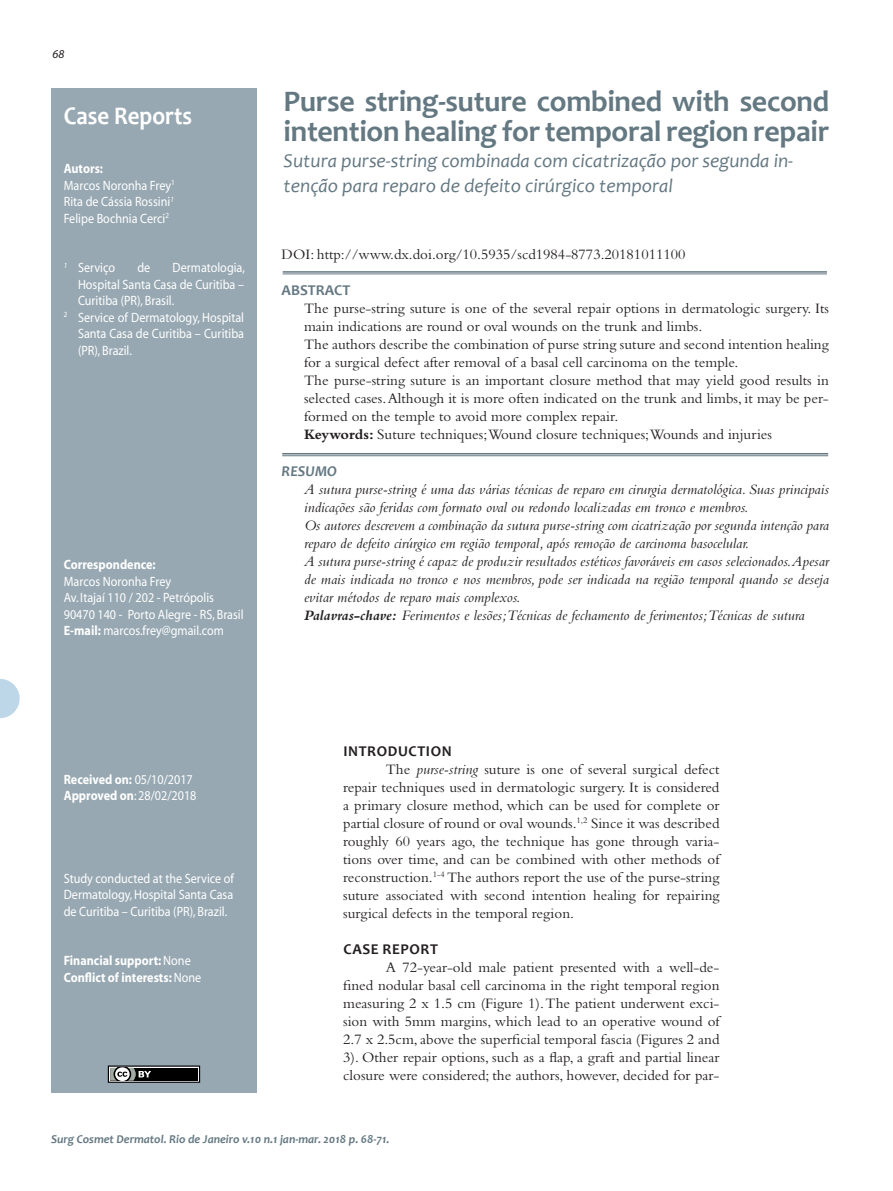
<style>
.page{position:relative;width:893px;height:1191px;background:#fff}
.page>*{position:absolute;margin:0;border:0;box-sizing:border-box;transform-origin:0 0}
.t1{font:700 30px/30px "Candara";letter-spacing:-.01em;color:#647882}
.t2{font:700 25.5px "Candara";color:#fff;scale:.9 1}
.t3{font:italic 19.5px/25.5px "Candara";color:#647882}
.Surgical-ING_-_2016{font:15px/18px "Bembo";color:#231f20;text-align:justify}
.t4{font:italic 15px/18px "Bembo";color:#231f20}
.Surgical-ING_-_2016-2{font:700 15px "Candara";letter-spacing:.04em;color:#231f20}
.t5{font:700 15px "Candara";color:#647882}
.t6{font:italic 700 15px "Candara";color:#647882}
.t7{font:13.5px/16.5px "Myriad";color:#fff;text-align:justify;scale:.9 1}
.t8{font:700 13.5px "Myriad";color:#fff;scale:.9 1}
.t9{font:italic 700 12px "Candara";color:#647882}
.t10{font:italic 12px "Myriad";color:#231f20}
.s1{font-weight:700}
.s2{font-weight:400}
.s3{font-style:italic}
</style>
<div class="page">
<div style="left:51px;top:89px;width:206px;height:1004px;background:#97a8b2"></div>
<hr style="left:283px;top:271px;width:544px;height:2px;background:#647882">
<hr style="left:283px;top:274px;width:544px;height:1px;background:#647882">
<hr style="left:282px;top:453px;width:546px;height:1px;background:#647882">
<hr style="left:282px;top:455px;width:546px;height:1px;background:#647882">
<svg style="left:0;top:679px;width:20px;height:39px"></svg>
<svg style="left:108px;top:1065px;width:92px;height:17px;background:#4b4c4c"></svg>
<p class="t10" style="left:53px;top:48px;width:13px">68</p>
<p class="t2" style="left:64px;top:99px;width:144px">Case Reports</p>
<p class="t8" style="left:64px;top:162px;width:45px">Autors:</p>
<p class="t7" style="left:64px;top:177px;width:125px">Marcos Noronha Frey<sup>1</sup></p>
<p class="t7" style="left:64px;top:194px;width:124px">Rita de Cássia Rossini<sup>1</sup></p>
<p class="t7" style="left:64px;top:210px;width:118px">Felipe Bochnia Cerci<sup>2</sup></p>
<p class="t7" style="left:64px;top:260px;width:59px"><sup>1</sup> Serviço</p>
<p class="t7" style="left:137px;top:260px;width:16px">de</p>
<p class="t7" style="left:78px;top:260px;width:187px;text-indent:95px">Dermatologia, Hospital Santa Casa de Curitiba – Curitiba (PR), Brasil.</p>
<p class="t7" style="left:78px;top:309px;width:186px;text-indent:-14px"><sup>2</sup> Service of Dermatology, Hospital Santa Casa de Curitiba – Curitiba (PR), Brazil.</p>
<p class="t8" style="left:64px;top:558px;width:104px">Correspondence:</p>
<p class="t7" style="left:64px;top:573px;width:121px">Marcos Noronha Frey</p>
<p class="t7" style="left:64px;top:590px;width:169px">Av. Itajaí 110 / 202 - Petrópolis</p>
<p class="t7" style="left:64px;top:606px;width:201px">90470 140 - Porto Alegre - RS, Brasil</p>
<p class="t7" style="left:64px;top:623px;width:179px"><span class="s1">E-mail:</span> marcos.frey@gmail.com</p>
<p class="t1" style="left:284px;top:86px;width:547px">Purse string-suture combined with second intention healing for temporal region repair</p>
<p class="t3" style="left:284px;top:147px;width:511px">Sutura purse-string combinada com cicatrização por segunda in&shy;tenção para reparo de defeito cirúrgico temporal</p>
<p class="Surgical-ING_-_2016" style="left:282px;top:245px;width:405px">DOI: http://www.dx.doi.org/10.5935/scd1984-8773.20181011100</p>
<p class="t5" style="left:282px;top:281px;width:70px">ABSTRACT</p>
<p class="Surgical-ING_-_2016" style="left:304px;top:299px;width:526px">The purse-string suture is one of the several repair options in dermatologic surgery. Its main indications are round or oval wounds on the trunk and limbs.</p>
<p class="Surgical-ING_-_2016" style="left:304px;top:335px;width:526px">The authors describe the combination of purse string suture and second intention healing for a surgical defect after removal of a basal cell carcinoma on the temple.</p>
<p class="Surgical-ING_-_2016" style="left:304px;top:371px;width:526px">The purse-string suture is an important closure method that may yield good results in selected cases. Although it is more often indicated on the trunk and limbs, it may be per&shy;formed on the temple to avoid more complex repair.</p>
<p class="Surgical-ING_-_2016" style="left:304px;top:425px;width:469px"><span class="s1">Keywords:</span> Suture techniques;Wound closure techniques;Wounds and injuries</p>
<p class="t6" style="left:282px;top:461px;width:57px">RESUMO</p>
<p class="t4" style="left:304px;top:479px;width:526px">A sutura purse-string é uma das várias técnicas de reparo em cirurgia dermatológica. Suas principais indicações são feridas com formato oval ou redondo localizadas em tronco e membros.</p>
<p class="t4" style="left:304px;top:515px;width:526px">Os autores descrevem a combinação da sutura purse-string com cicatrização por segunda intenção para reparo de defeito cirúrgico em região temporal, após remoção de carcinoma basocelular.</p>
<p class="t4" style="left:304px;top:551px;width:526px;text-align:justify">A sutura purse-string é capaz de produzir resultados estéticos favoráveis em casos selecionados. Apesar de mais indicada no tronco e nos membros, pode ser indicada na região temporal quando se deseja evitar métodos de reparo mais complexos.</p>
<p class="t4" style="left:304px;top:605px;width:502px"><span class="s1">Palavras-chave:</span> Ferimentos e lesões;Técnicas de fechamento de ferimentos; Técnicas de sutura</p>
<p class="t8" style="left:64px;top:772px;width:145px">Received on: <span class="s2">05/10/2017</span></p>
<p class="t7" style="left:64px;top:788px;width:149px"><span class="s1">Approved on</span>: 28/02/2018</p>
<p class="t7" style="left:64px;top:870px;width:191px">Study conducted at the Service of Dermatology, Hospital Santa Casa de Curitiba – Curitiba (PR), Brazil.</p>
<p class="t8" style="left:64px;top:954px;width:143px">Financial support: <span class="s2">None</span></p>
<p class="t8" style="left:64px;top:970px;width:154px">Conflict of interests: <span class="s2">None</span></p>
<p class="Surgical-ING_-_2016-2" style="left:343px;top:742px;width:110px">INTRODUCTION</p>
<p class="Surgical-ING_-_2016" style="left:343px;top:760px;width:378px;text-indent:43px">The <span class="s3">purse-string</span> suture is one of several surgical defect repair techniques used in dermatologic surgery. It is considered a primary closure method, which can be used for complete or partial closure of round or oval wounds.<sup>1,2</sup> Since it was described roughly 60 years ago, the technique has gone through varia&shy;tions over time, and can be combined with other methods of reconstruction.<sup>1-4</sup> The authors report the use of the purse-string suture associated with second intention healing for repairing surgical defects in the temporal region.</p>
<p class="Surgical-ING_-_2016-2" style="left:343px;top:940px;width:96px">CASE REPORT</p>
<p class="Surgical-ING_-_2016" style="left:343px;top:958px;width:378px;text-indent:43px">A 72-year-old male patient presented with a well-de&shy;fined nodular basal cell carcinoma in the right temporal region measuring 2 x 1.5 cm (Figure 1). The patient underwent exci&shy;sion with 5mm margins, which lead to an operative wound of 2.7 x 2.5cm, above the superficial temporal fascia (Figures 2 and 3). Other repair options, such as a flap, a graft and partial linear closure were considered; the authors, however, decided for par-</p>
<p class="t9" style="left:51px;top:1131px;width:340px">Surg Cosmet Dermatol. Rio de Janeiro v.10 n.1 jan-mar. 2018 p. 68-71.</p>
</div>
